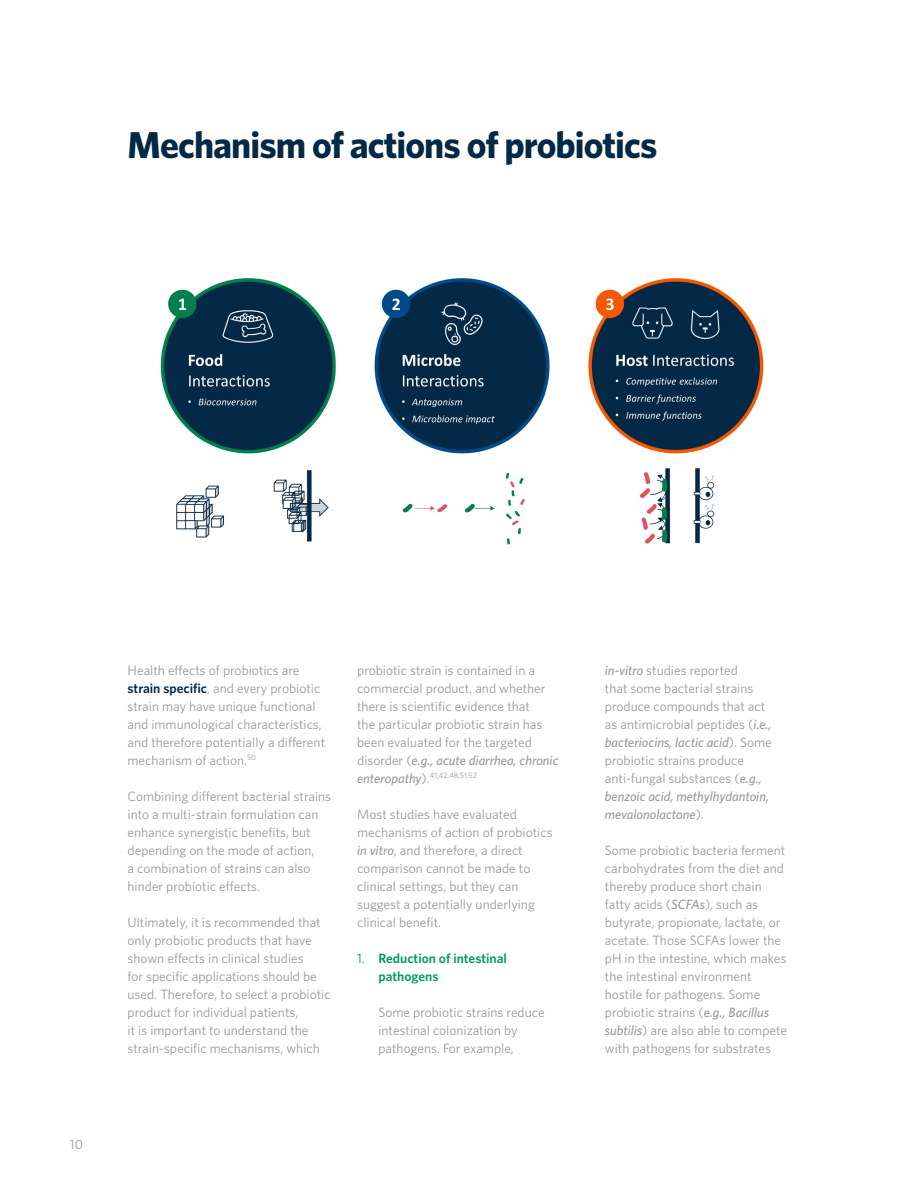
<style>
.page{position:relative;width:918px;height:1188px;background:#fff}
.page>*{position:absolute;margin:0;border:0;box-sizing:border-box;transform-origin:0 0}
.t1{font:700 37.5px "Whitney";letter-spacing:-.025em;color:#042947}
.t2{font:13.5px/18px "Whitney";color:#999}
.t3{font:600 13.5px/18px "Whitney";color:#009964}
.t4{font:7.8px "Whitney";letter-spacing:-.005em;color:#999}
.s1{font-weight:600;color:#042947}
.s2{font-weight:500;font-style:italic}
.s3{font-weight:500;font-style:italic;font-size:13.5px}
.s4{font-size:13.5px}
.s5{font-weight:400}
</style>
<div class="page">
<img style="left:160px;top:278px;width:604px;height:267px">
<h1 class="t1" style="left:128px;top:119px;width:532px">Mechanism of actions of probiotics</h1>
<p class="t2" style="left:70px;top:1135px;width:15px">10</p>
<p class="t2" style="left:128px;top:661px;width:199px">Health effects of probiotics are <span class="s1">strain specific</span>, and every probiotic strain may have unique functional and immunological characteristics, and therefore potentially a different mechanism of action.<sup>50</sup></p>
<p class="t2" style="left:128px;top:787px;width:205px">Combining different bacterial strains into a multi-strain formulation can enhance synergistic benefits, but depending on the mode of action,<br>a combination of strains can also hinder probiotic effects.</p>
<p class="t2" style="left:128px;top:913px;width:205px">Ultimately, it is recommended that only probiotic products that have shown effects in clinical studies<br>for specific applications should be used. Therefore, to select a probiotic product for individual patients,<br>it is important to understand the strain-specific mechanisms, which</p>
<p class="t2" style="left:357px;top:661px;width:203px">probiotic strain is contained in a commercial product, and whether there is scientific evidence that<br>the particular probiotic strain has been evaluated for the targeted disorder (<span class="s2">e.g., acute diarrhea, chronic</span></p>
<p class="t4" style="left:357px;top:771px;width:121px"><span class="s3">enteropathy</span><span class="s4">).</span>41,42,48,51,52</p>
<p class="t2" style="left:357px;top:805px;width:197px">Most studies have evaluated mechanisms of action of probiotics <span class="s2">in vitro</span>, and therefore, a direct comparison cannot be made to clinical settings, but they can suggest a potentially underlying clinical benefit.</p>
<p class="t3" style="left:378px;top:949px;width:130px;text-indent:-21px"><span class="s5">1.</span> Reduction of intestinal pathogens</p>
<p class="t2" style="left:378px;top:1003px;width:168px">Some probiotic strains reduce intestinal colonization by pathogens. For example,</p>
<p class="t2" style="left:605px;top:661px;width:168px"><span class="s2">in-vitro</span> studies reported<br>that some bacterial strains produce compounds that act as antimicrobial peptides (<span class="s2">i.e., bacteriocins, lactic acid</span>). Some probiotic strains produce anti-fungal substances (<span class="s2">e.g., benzoic acid, methylhydantoin, mevalonolactone</span>).</p>
<p class="t2" style="left:605px;top:841px;width:184px">Some probiotic bacteria ferment carbohydrates from the diet and thereby produce short chain fatty acids (<span class="s2">SCFAs</span>), such as butyrate, propionate, lactate, or acetate. Those SCFAs lower the pH in the intestine, which makes the intestinal environment hostile for pathogens. Some probiotic strains (<span class="s2">e.g., Bacillus subtilis</span>) are also able to compete with pathogens for substrates</p>
</div>
